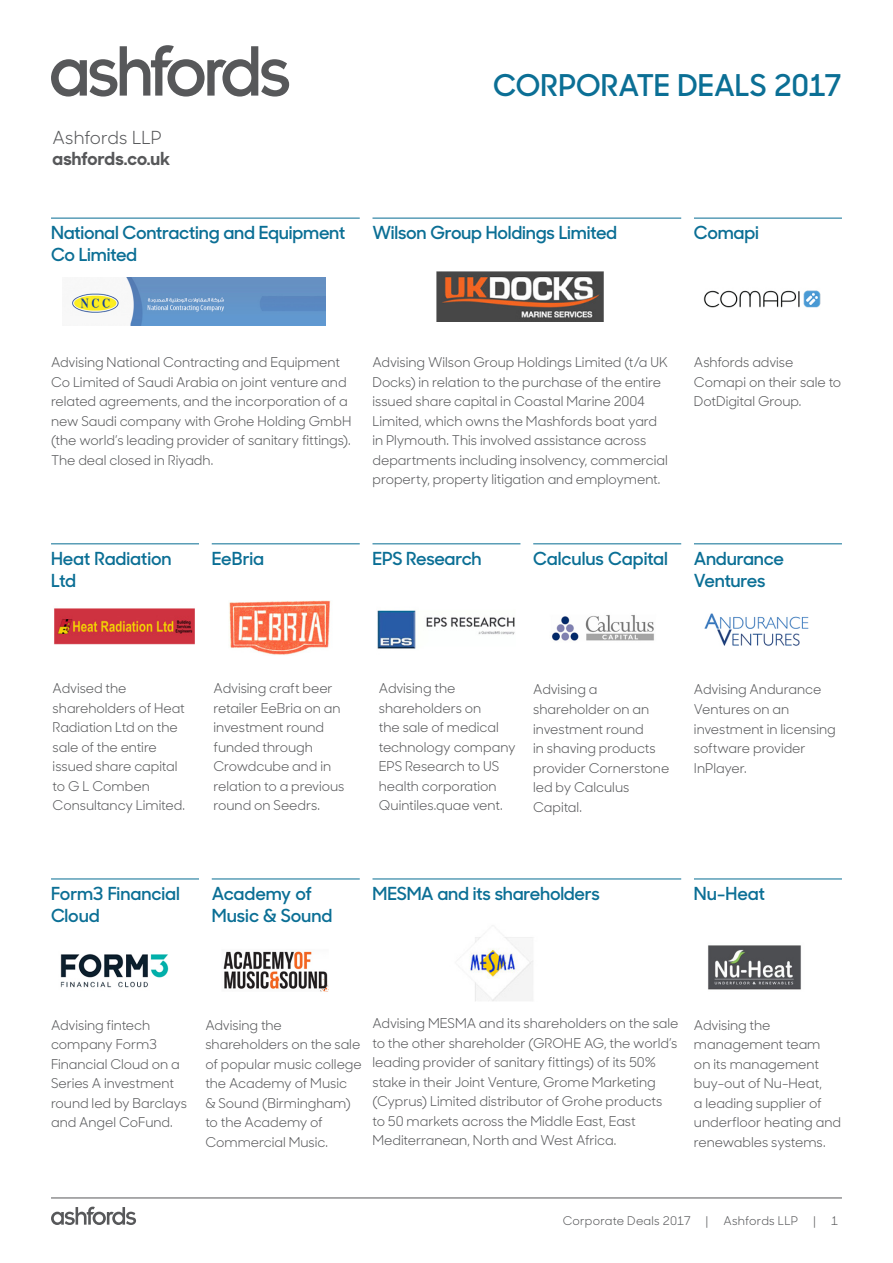
<style>
.page{position:relative;width:893px;height:1263px;background:#fff}
.page>*{position:absolute;margin:0;border:0;box-sizing:border-box;transform-origin:0 0}
.Page_title_20pt{font:600 30px "Sharp Sans No 1";letter-spacing:-.01em;color:#0b6f95}
.Sector_Heading{font:600 18px/22.5px "Sharp Sans No 1";letter-spacing:-.015em;color:#0b6f95}
.URL_12pt_Grey{font:700 18px "Sharp Sans No 1";letter-spacing:.005em;color:#57585a}
.URL_12pt_Grey-2{font:18px "Sharp Sans No 1";letter-spacing:-.01em;color:#57585a}
.Body_Copy{font:13.5px/19.5px "Sharp Sans No 1";letter-spacing:-.005em;color:#57585a}
.t1{font:12px "Sharp Sans No 1";letter-spacing:.015em;color:#57585a}
</style>
<div class="page">
<hr style="left:51px;top:1198px;width:791px;height:1px;background:#57585a">
<svg style="left:51px;top:1206px;width:85px;height:19px"></svg>
<hr style="left:51px;top:543px;width:148px;height:1px;background:#0b6f95">
<hr style="left:51px;top:878px;width:148px;height:1px;background:#0b6f95">
<hr style="left:212px;top:878px;width:148px;height:1px;background:#0b6f95">
<hr style="left:533px;top:543px;width:148px;height:1px;background:#0b6f95">
<hr style="left:694px;top:218px;width:148px;height:1px;background:#0b6f95">
<hr style="left:212px;top:543px;width:148px;height:1px;background:#0b6f95">
<hr style="left:694px;top:878px;width:148px;height:1px;background:#0b6f95">
<hr style="left:694px;top:543px;width:148px;height:1px;background:#0b6f95">
<hr style="left:372px;top:543px;width:148px;height:1px;background:#0b6f95">
<hr style="left:51px;top:218px;width:309px;height:1px;background:#0b6f95">
<img style="left:72px;top:278px;width:254px;height:48px">
<hr style="left:372px;top:218px;width:309px;height:1px;background:#0b6f95">
<img style="left:436px;top:272px;width:167px;height:50px">
<hr style="left:372px;top:878px;width:309px;height:1px;background:#0b6f95">
<img style="left:470px;top:937px;width:63px;height:64px">
<svg style="left:51px;top:45px;width:238px;height:52px"></svg>
<img style="left:703px;top:290px;width:118px;height:18px">
<img style="left:229px;top:600px;width:102px;height:55px">
<img style="left:54px;top:608px;width:140px;height:37px">
<img style="left:377px;top:610px;width:138px;height:39px">
<img style="left:708px;top:945px;width:93px;height:45px">
<img style="left:551px;top:615px;width:103px;height:26px">
<img style="left:704px;top:613px;width:105px;height:33px">
<img style="left:223px;top:951px;width:106px;height:41px">
<img style="left:60px;top:954px;width:109px;height:34px">
<p class="URL_12pt_Grey-2" style="left:53px;top:125px;width:111px">Ashfords LLP</p>
<p class="URL_12pt_Grey" style="left:53px;top:146px;width:119px">ashfords.co.uk</p>
<p class="Sector_Heading" style="left:51px;top:220px;width:296px">National Contracting and Equipment<br>Co Limited</p>
<p class="Page_title_20pt" style="left:493px;top:63px;width:350px">CORPORATE DEALS 2017</p>
<p class="Sector_Heading" style="left:372px;top:220px;width:246px">Wilson Group Holdings Limited</p>
<p class="Sector_Heading" style="left:694px;top:220px;width:66px">Comapi</p>
<p class="Body_Copy" style="left:51px;top:352px;width:302px">Advising National Contracting and Equipment Co Limited of Saudi Arabia on joint venture and related agreements, and the incorporation of a new Saudi company with Grohe Holding GmbH (the world’s leading provider of sanitary fittings).<br>The deal closed in Riyadh.</p>
<p class="Body_Copy" style="left:372px;top:352px;width:297px">Advising Wilson Group Holdings Limited (t/a UK Docks) in relation to the purchase of the entire issued share capital in Coastal Marine 2004<br>Limited, which owns the Mashfords boat yard in Plymouth. This involved assistance across departments including insolvency, commercial property, property litigation and employment.</p>
<p class="Body_Copy" style="left:694px;top:352px;width:149px">Ashfords advise<br>Comapi on their sale to<br>DotDigital Group.</p>
<p class="Sector_Heading" style="left:51px;top:546px;width:122px">Heat Radiation<br>Ltd</p>
<p class="Sector_Heading" style="left:212px;top:546px;width:54px">EeBria</p>
<p class="Sector_Heading" style="left:372px;top:546px;width:111px">EPS Research</p>
<p class="Sector_Heading" style="left:533px;top:546px;width:136px">Calculus Capital</p>
<p class="Sector_Heading" style="left:694px;top:546px;width:91px">Andurance<br>Ventures</p>
<p class="Body_Copy" style="left:53px;top:678px;width:134px">Advised the shareholders of Heat<br>Radiation Ltd on the sale of the entire issued share capital to G L Comben<br>Consultancy Limited.</p>
<p class="Body_Copy" style="left:214px;top:678px;width:132px">Advising craft beer retailer EeBria on an investment round funded through<br>Crowdcube and in relation to a previous round on Seedrs.</p>
<p class="Sector_Heading" style="left:51px;top:881px;width:130px">Form3 Financial<br>Cloud</p>
<p class="Sector_Heading" style="left:212px;top:881px;width:122px">Academy of<br>Music &amp; Sound</p>
<p class="Body_Copy" style="left:379px;top:678px;width:138px">Advising the shareholders on<br>the sale of medical technology company<br>EPS Research to US health corporation<br>Quintiles.quae vent.</p>
<p class="Body_Copy" style="left:533px;top:679px;width:138px">Advising a shareholder on an investment round<br>in shaving products provider Cornerstone led by Calculus<br>Capital.</p>
<p class="Body_Copy" style="left:694px;top:679px;width:143px">Advising Andurance<br>Ventures on an investment in licensing software provider<br>InPlayer.</p>
<p class="Sector_Heading" style="left:372px;top:881px;width:229px">MESMA and its shareholders</p>
<p class="Sector_Heading" style="left:694px;top:881px;width:73px">Nu-Heat</p>
<p class="Body_Copy" style="left:372px;top:1013px;width:308px">Advising MESMA and its shareholders on the sale to the other shareholder (GROHE AG, the world’s leading provider of sanitary fittings) of its 50% stake in their Joint Venture, Grome Marketing (Cyprus) Limited distributor of Grohe products<br>to 50 markets across the Middle East, East Mediterranean, North and West Africa.</p>
<p class="Body_Copy" style="left:51px;top:1014px;width:138px">Advising fintech company Form3<br>Financial Cloud on a<br>Series A investment round led by Barclays and Angel CoFund.</p>
<p class="Body_Copy" style="left:205px;top:1014px;width:158px">Advising the shareholders on the sale of popular music college the Academy of Music<br>&amp; Sound (Birmingham) to the Academy of<br>Commercial Music.</p>
<p class="Body_Copy" style="left:694px;top:1014px;width:149px">Advising the management team<br>on its management buy-out of Nu-Heat,<br>a leading supplier of underfloor heating and renewables systems.</p>
<p class="t1" style="left:563px;top:1212px;width:130px">Corporate Deals 2017</p>
<p class="t1" style="left:706px;top:1212px;width:4px">|</p>
<p class="t1" style="left:723px;top:1212px;width:76px">Ashfords LLP</p>
<p class="t1" style="left:813px;top:1212px;width:4px">|</p>
<p class="t1" style="left:831px;top:1212px;width:9px">1</p>
</div>
